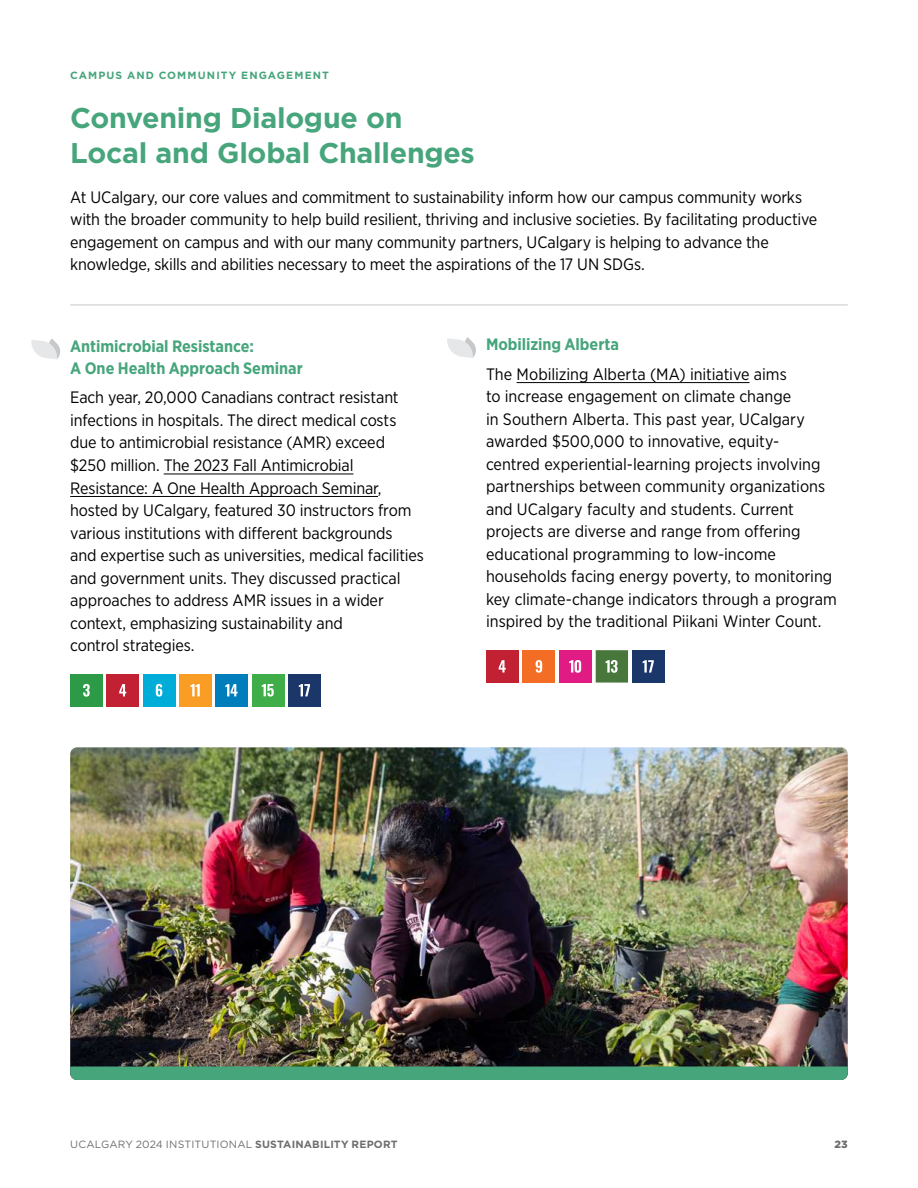
<style>
.page{position:relative;width:918px;height:1188px;background:#fff}
.page>*{position:absolute;margin:0;border:0;box-sizing:border-box;transform-origin:0 0}
.t1{font:700 28.5px/34.2px "Gotham";letter-spacing:-.01em;color:#47a57c}
.t2{font:16.5px/22.5px "Gotham Narrow";letter-spacing:-.005em;color:#000}
.t3{font:700 16.5px/22.5px "Gotham Narrow";letter-spacing:-.005em;color:#47a57c}
.t4{font:10.5px "Gotham";letter-spacing:.015em;color:#6d6e71}
.t5{font:700 10.5px "Gotham";letter-spacing:.105em;color:#47a57c}
.t6{font:900 10.5px "Gotham";color:#6d6e71}
.s1{font-weight:700}
</style>
<div class="page">
<hr style="left:164px;top:474px;width:189px;height:1px;background:#000">
<hr style="left:70px;top:496px;width:308px;height:1px;background:#000">
<div style="left:70px;top:674px;width:33px;height:32px;background:#2d9a47"></div>
<svg style="left:83px;top:684px;width:7px;height:13px"></svg>
<div style="left:107px;top:674px;width:32px;height:32px;background:#c22033"></div>
<svg style="left:119px;top:684px;width:7px;height:12px"></svg>
<div style="left:143px;top:674px;width:32px;height:32px;background:#00add8"></div>
<svg style="left:156px;top:684px;width:6px;height:13px"></svg>
<div style="left:179px;top:674px;width:33px;height:32px;background:#f99d25"></div>
<svg style="left:190px;top:684px;width:10px;height:12px"></svg>
<div style="left:216px;top:674px;width:32px;height:32px;background:#007dbb"></div>
<svg style="left:225px;top:684px;width:13px;height:12px"></svg>
<div style="left:252px;top:674px;width:32px;height:32px;background:#3fae49"></div>
<svg style="left:262px;top:684px;width:12px;height:13px"></svg>
<div style="left:288px;top:674px;width:33px;height:32px;background:#1b3668"></div>
<svg style="left:299px;top:684px;width:11px;height:12px"></svg>
<hr style="left:517px;top:382px;width:233px;height:1px;background:#000">
<div style="left:486px;top:650px;width:32px;height:33px;background:#c22033"></div>
<svg style="left:499px;top:660px;width:7px;height:13px"></svg>
<div style="left:523px;top:650px;width:32px;height:33px;background:#f36e24"></div>
<svg style="left:536px;top:660px;width:6px;height:13px"></svg>
<div style="left:559px;top:650px;width:33px;height:33px;background:#e01b83"></div>
<svg style="left:569px;top:660px;width:12px;height:13px"></svg>
<div style="left:596px;top:650px;width:32px;height:33px;background:#48773c"></div>
<svg style="left:606px;top:660px;width:12px;height:13px"></svg>
<div style="left:632px;top:650px;width:32px;height:33px;background:#1b3668"></div>
<svg style="left:643px;top:660px;width:11px;height:13px"></svg>
<hr style="left:70px;top:305px;width:778px;height:1px;background:#c7c8ca">
<svg style="left:31px;top:339px;width:29px;height:20px"></svg>
<svg style="left:447px;top:337px;width:29px;height:21px"></svg>
<img style="left:70px;top:747px;width:778px;height:319px">
<svg style="left:70px;top:1066px;width:778px;height:14px;background:#47a179"></svg>
<p class="t5" style="left:70px;top:68px;width:260px">CAMPUS AND COMMUNITY ENGAGEMENT</p>
<h1 class="t1" style="left:70px;top:101px;width:406px">Convening Dialogue on<br>Local and Global Challenges</h1>
<p class="t2" style="left:70px;top:185px;width:749px">At UCalgary, our core values and commitment to sustainability inform how our campus community works with the broader community to help build resilient, thriving and inclusive societies. By facilitating productive engagement on campus and with our many community partners, UCalgary is helping to advance the knowledge, skills and abilities necessary to meet the aspirations of the 17 UN SDGs.</p>
<p class="t3" style="left:70px;top:335px;width:234px">Antimicrobial Resistance:<br>A One Health Approach Seminar</p>
<p class="t2" style="left:70px;top:386px;width:355px">Each year, 20,000 Canadians contract resistant infections in hospitals. The direct medical costs due to antimicrobial resistance (AMR) exceed $250 million. The 2023 Fall Antimicrobial Resistance: A One Health Approach Seminar, hosted by UCalgary, featured 30 instructors from various institutions with different backgrounds<br>and expertise such as universities, medical facilities and government units. They discussed practical approaches to address AMR issues in a wider context, emphasizing sustainability and<br>control strategies.</p>
<p class="t3" style="left:486px;top:333px;width:135px">Mobilizing Alberta</p>
<p class="t2" style="left:486px;top:362px;width:353px">The Mobilizing Alberta (MA) initiative aims<br>to increase engagement on climate change<br>in Southern Alberta. This past year, UCalgary awarded $500,000 to innovative, equity&shy;centred experiential-learning projects involving partnerships between community organizations and UCalgary faculty and students. Current projects are diverse and range from offering educational programming to low-income households facing energy poverty, to monitoring key climate-change indicators through a program inspired by the traditional Piikani Winter Count.</p>
<p class="t4" style="left:70px;top:1137px;width:329px">UCALGARY 2024 INSTITUTIONAL <span class="s1">SUSTAINABILITY REPORT</span></p>
<p class="t6" style="left:835px;top:1137px;width:15px">23</p>
</div>
